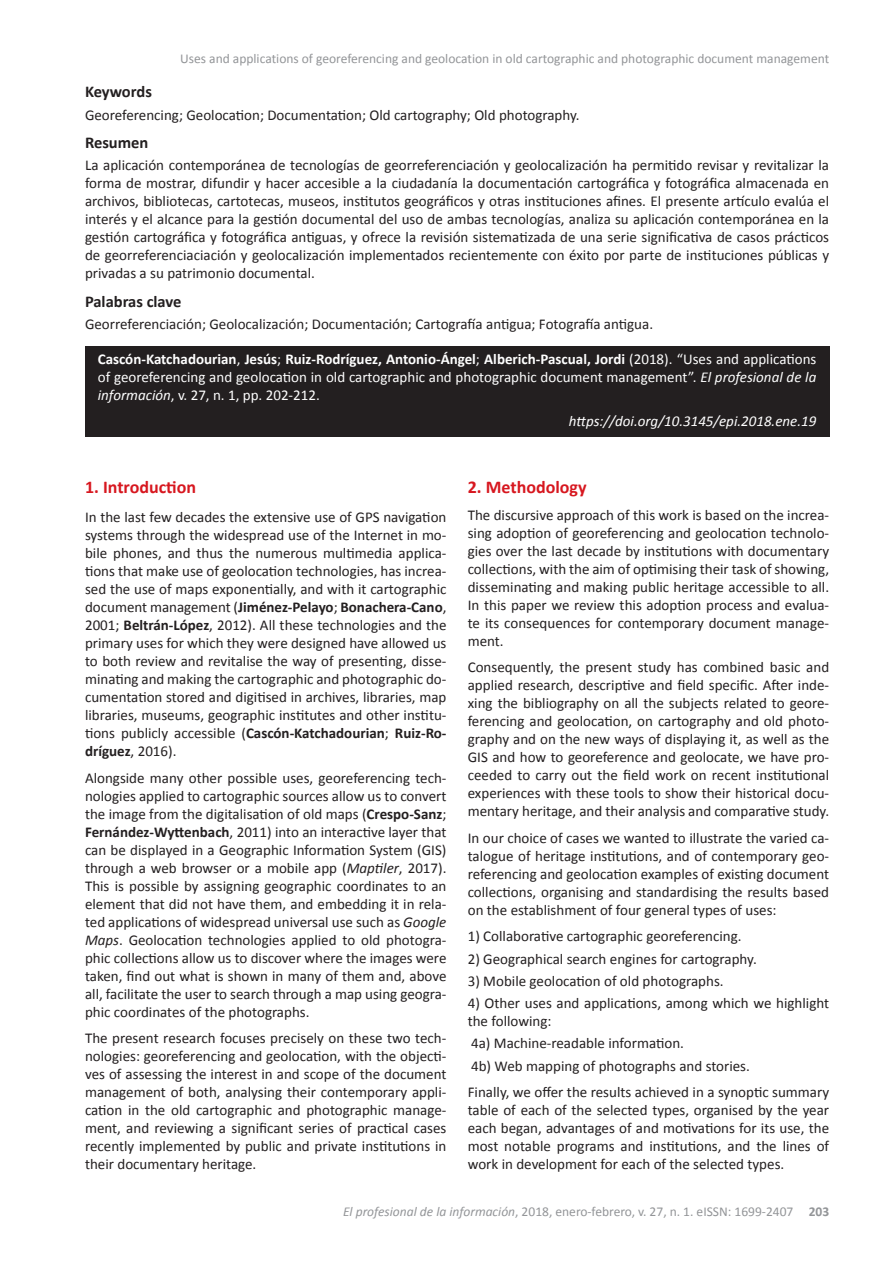
<style>
.page{position:relative;width:893px;height:1263px;background:#fff}
.page>*{position:absolute;margin:0;border:0;box-sizing:border-box;transform-origin:0 0}
.t1{font:700 18px "Calibri";color:#d7171f}
.t2{font:700 16.5px "Calibri";color:#231f20}
.t3{font:15px/18px "Calibri";color:#231f20;text-align:justify}
.t4{font:15px/18px "Calibri";color:#fff;text-align:justify}
.t5{font:italic 15px "Calibri";color:#fff}
.t6{font:13.5px "Calibri";color:#939598}
.s1{font-weight:700}
.s2{font-style:italic}
</style>
<div class="page">
<div style="left:85px;top:346px;width:744px;height:91px;background:#231f20"></div>
<p class="t6" style="left:180px;top:50px;width:650px">Uses and applications of georeferencing and geolocation in old cartographic and photographic document management</p>
<p class="t2" style="left:85px;top:81px;width:68px">Keywords</p>
<p class="t3" style="left:85px;top:106px;width:496px">Georeferencing; Geolocation; Documentation; Old cartography; Old photography.</p>
<p class="t2" style="left:85px;top:132px;width:65px">Resumen</p>
<p class="t3" style="left:85px;top:156px;width:746px">La aplicación contemporánea de tecnologías de georreferenciación y geolocalización ha permitido revisar y revitalizar la forma de mostrar, difundir y hacer accesible a la ciudadanía la documentación cartográfica y fotográfica almacenada en archivos, bibliotecas, cartotecas, museos, institutos geográficos y otras instituciones afines. El presente artículo evalúa el interés y el alcance para la gestión documental del uso de ambas tecnologías, analiza su aplicación contemporánea en la gestión cartográfica y fotográfica antiguas, y ofrece la revisión sistematizada de una serie significativa de casos prácticos de georreferenciaciación y geolocalización implementados recientemente con éxito por parte de instituciones públicas y privadas a su patrimonio documental.</p>
<p class="t2" style="left:85px;top:291px;width:98px">Palabras clave</p>
<p class="t3" style="left:85px;top:315px;width:570px">Georreferenciación; Geolocalización; Documentación; Cartografía antigua; Fotografía antigua.</p>
<p class="t4" style="left:98px;top:350px;width:720px"><span class="s1">Cascón-Katchadourian</span>, <span class="s1">Jesús</span>; <span class="s1">Ruiz-Rodríguez, Antonio-Ángel</span>; <span class="s1">Alberich-Pascual, Jordi</span> (2018). “Uses and applications of georeferencing and geolocation in old cartographic and photographic document management”. <span class="s2">El profesional de la información</span>, v. 27, n. 1, pp. 202-212.</p>
<p class="t5" style="left:569px;top:411px;width:249px">https://doi.org/10.3145/epi.2018.ene.19</p>
<p class="t1" style="left:85px;top:476px;width:113px">1. Introduction</p>
<p class="t3" style="left:85px;top:508px;width:363px">In the last few decades the extensive use of GPS navigation systems through the widespread use of the Internet in mo&shy;bile phones, and thus the numerous multimedia applica&shy;tions that make use of geolocation technologies, has increa&shy;sed the use of maps exponentially, and with it cartographic document management (<span class="s1">Jiménez-Pelayo</span>; <span class="s1">Bonachera-Cano</span>, 2001; <span class="s1">Beltrán-López</span>, 2012). All these technologies and the primary uses for which they were designed have allowed us to both review and revitalise the way of presenting, disse&shy;minating and making the cartographic and photographic do&shy;cumentation stored and digitised in archives, libraries, map libraries, museums, geographic institutes and other institu&shy;tions publicly accessible (<span class="s1">Cascón-Katchadourian</span>; <span class="s1">Ruiz-Ro&shy;dríguez</span>, 2016).</p>
<p class="t3" style="left:85px;top:768px;width:363px">Alongside many other possible uses, georeferencing tech&shy;nologies applied to cartographic sources allow us to convert the image from the digitalisation of old maps (<span class="s1">Crespo-Sanz</span>; <span class="s1">Fernández-Wyttenbach</span>, 2011) into an interactive layer that can be displayed in a Geographic Information System (GIS) through a web browser or a mobile app (<span class="s2">Maptiler</span>, 2017).<br>This is possible by assigning geographic coordinates to an element that did not have them, and embedding it in rela&shy;ted applications of widespread universal use such as <span class="s2">Google Maps</span>. Geolocation technologies applied to old photogra&shy;phic collections allow us to discover where the images were taken, find out what is shown in many of them and, above all, facilitate the user to search through a map using geogra&shy;phic coordinates of the photographs.</p>
<p class="t3" style="left:85px;top:1029px;width:363px">The present research focuses precisely on these two tech&shy;nologies: georeferencing and geolocation, with the objecti&shy;ves of assessing the interest in and scope of the document management of both, analysing their contemporary appli&shy;cation in the old cartographic and photographic manage&shy;ment, and reviewing a significant series of practical cases recently implemented by public and private institutions in their documentary heritage.</p>
<p class="t1" style="left:468px;top:476px;width:120px">2. Methodology</p>
<p class="t3" style="left:468px;top:506px;width:363px">The discursive approach of this work is based on the increa&shy;sing adoption of georeferencing and geolocation technolo&shy;gies over the last decade by institutions with documentary collections, with the aim of optimising their task of showing, disseminating and making public heritage accessible to all.<br>In this paper we review this adoption process and evalua&shy;te its consequences for contemporary document manage&shy;ment.</p>
<p class="t3" style="left:468px;top:658px;width:363px">Consequently, the present study has combined basic and applied research, descriptive and field specific. After inde&shy;xing the bibliography on all the subjects related to geore&shy;ferencing and geolocation, on cartography and old photo&shy;graphy and on the new ways of displaying it, as well as the GIS and how to georeference and geolocate, we have pro&shy;ceeded to carry out the field work on recent institutional experiences with these tools to show their historical docu&shy;mentary heritage, and their analysis and comparative study.</p>
<p class="t3" style="left:468px;top:829px;width:363px">In our choice of cases we wanted to illustrate the varied ca&shy;talogue of heritage institutions, and of contemporary geo&shy;referencing and geolocation examples of existing document collections, organising and standardising the results based on the establishment of four general types of uses:</p>
<p class="t3" style="left:468px;top:927px;width:275px">1) Collaborative cartographic georeferencing.</p>
<p class="t3" style="left:468px;top:950px;width:291px">2) Geographical search engines for cartography.</p>
<p class="t3" style="left:468px;top:972px;width:257px">3) Mobile geolocation of old photographs.</p>
<p class="t3" style="left:468px;top:994px;width:363px">4) Other uses and applications, among which we highlight the following:</p>
<p class="t3" style="left:471px;top:1032px;width:280px;line-height:22.2px">4a) Machine-readable information.<br>4b) Web mapping of photographs and stories.</p>
<p class="t3" style="left:468px;top:1083px;width:363px">Finally, we offer the results achieved in a synoptic summary table of each of the selected types, organised by the year each began, advantages of and motivations for its use, the most notable programs and institutions, and the lines of work in development for each of the selected types.</p>
<p class="t6" style="left:343px;top:1203px;width:488px"><span class="s2">El profesional de la información</span>, 2018, enero-febrero, v. 27, n. 1. eISSN: 1699-2407 <span class="s1">203</span></p>
</div>
